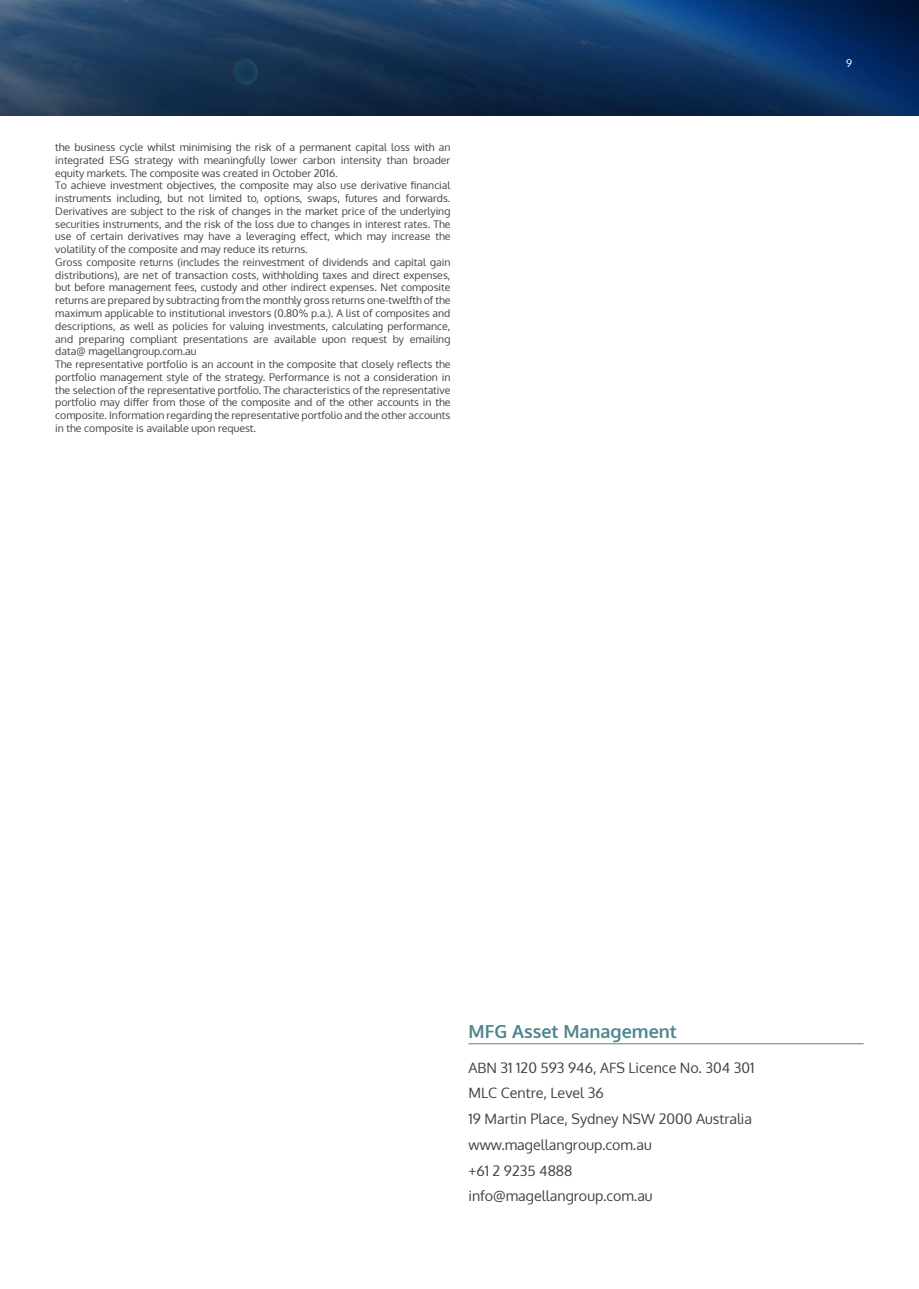
<style>
.page{position:relative;width:919px;height:1289px;background:#fff}
.page>*{position:absolute;margin:0;border:0;box-sizing:border-box;transform-origin:0 0}
.Headings{font:700 18px "Oxygen";color:#4f878d}
.t1{font:14.25px "Oxygen";color:#414042}
.t2{font:10.5px/12.8px "Oxygen";color:#414042;text-align:justify}
.t3{font:10.5px "Oxygen";color:#fff}
</style>
<div class="page">
<img style="left:0;top:0;width:918px;height:115px">
<hr style="left:468px;top:1043px;width:395px;height:1px;background:#4f878d">
<p class="t2" style="left:55px;top:141px;width:396px">the business cycle whilst minimising the risk of a permanent capital loss with an integrated ESG strategy with meaningfully lower carbon intensity than broader equity markets. The composite was created in October 2016.</p>
<p class="t2" style="left:55px;top:179px;width:396px">To achieve investment objectives, the composite may also use derivative financial instruments including, but not limited to, options, swaps, futures and forwards.<br>Derivatives are subject to the risk of changes in the market price of the underlying securities instruments, and the risk of the loss due to changes in interest rates. The use of certain derivatives may have a leveraging effect, which may increase the volatility of the composite and may reduce its returns.</p>
<p class="t2" style="left:55px;top:256px;width:396px">Gross composite returns (includes the reinvestment of dividends and capital gain distributions), are net of transaction costs, withholding taxes and direct expenses, but before management fees, custody and other indirect expenses. Net composite returns are prepared by subtracting from the monthly gross returns one-twelfth of the maximum applicable to institutional investors (0.80% p.a.). A list of composites and descriptions, as well as policies for valuing investments, calculating performance, and preparing compliant presentations are available upon request by emailing data@ magellangroup.com.au</p>
<p class="t2" style="left:55px;top:358px;width:396px">The representative portfolio is an account in the composite that closely reflects the portfolio management style of the strategy. Performance is not a consideration in the selection of the representative portfolio. The characteristics of the representative portfolio may differ from those of the composite and of the other accounts in the composite. Information regarding the representative portfolio and the other accounts in the composite is available upon request.</p>
<p class="t3" style="left:846px;top:56px;width:7px">9</p>
<p class="Headings" style="left:468px;top:1020px;width:210px">MFG Asset Management</p>
<p class="t1" style="left:468px;top:1057px;width:287px">ABN 31 120 593 946, AFS Licence No. 304 301</p>
<p class="t1" style="left:468px;top:1083px;width:137px">MLC Centre, Level 36</p>
<p class="t1" style="left:468px;top:1109px;width:285px">19 Martin Place, Sydney NSW 2000 Australia</p>
<p class="t1" style="left:468px;top:1134px;width:185px">www.magellangroup.com.au</p>
<p class="t1" style="left:468px;top:1160px;width:105px">+61 2 9235 4888</p>
<p class="t1" style="left:468px;top:1186px;width:186px">info@magellangroup.com.au</p>
</div>
